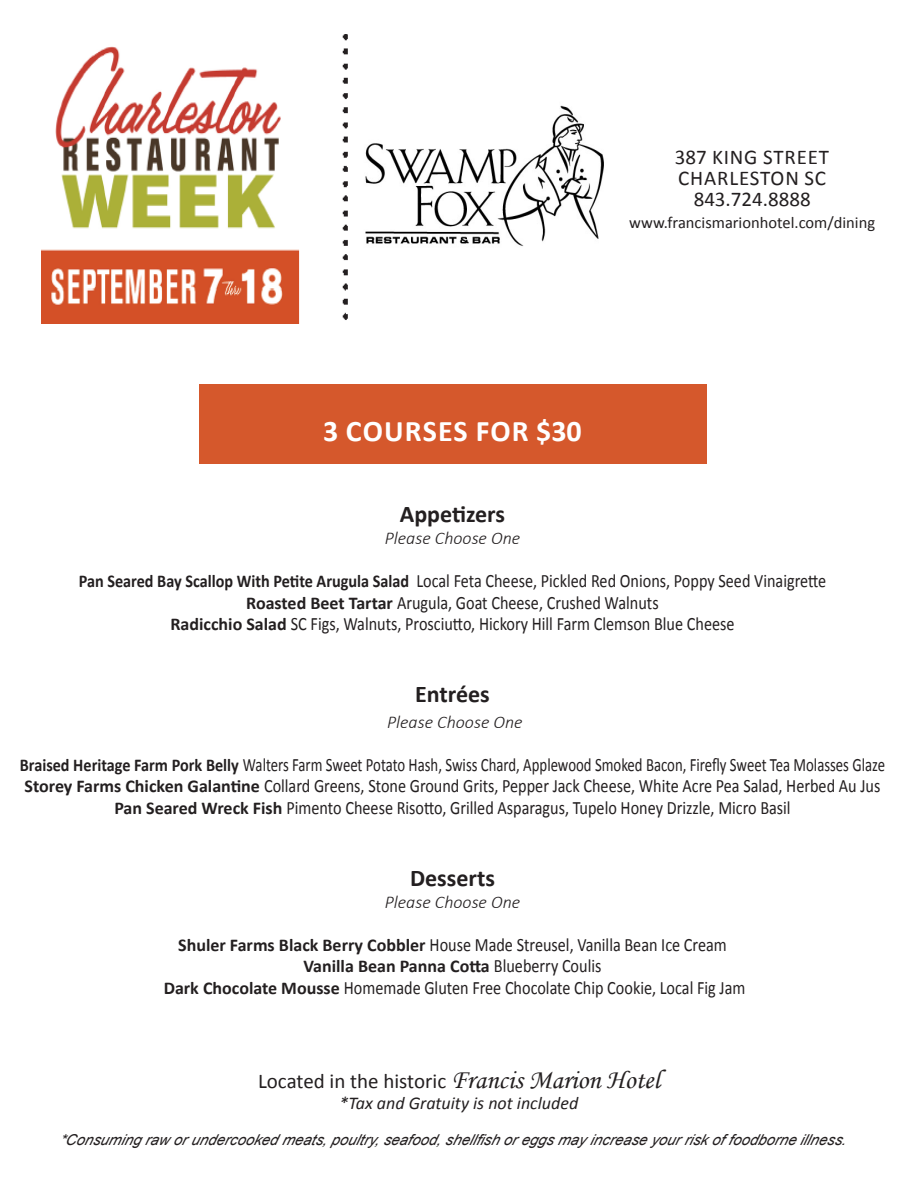
<style>
.page{position:relative;width:918px;height:1188px;background:#fff}
.page>*{position:absolute;margin:0;border:0;box-sizing:border-box;transform-origin:0 0}
.t1{font:700 30px "Calibri";letter-spacing:.03em;color:#fff}
.t2{font:700 24px "Calibri";color:#231f20}
.t3{font:21px "Calibri";color:#231f20}
.t4{font:21px "Calibri";letter-spacing:.04em;color:#231f20}
.t5{font:18.9px "Calibri";color:#231f20;scale:.86 1}
.t6{font:18.9px "Calibri";color:#231f20;scale:.78 1}
.t7{font:italic 300 18px "Calibri";color:#231f20}
.t8{font:700 18px "Calibri";color:#231f20}
.t9{font:italic 18px "Calibri";color:#231f20}
.t10{font:16.5px "Calibri";color:#231f20}
.t11{font:italic 15px "Arial";color:#231f20}
.s1{font-weight:700;font-size:18px}
.s2{font-weight:400;font-size:18.9px}
.s3{font-family:"Monotype Corsiva";font-size:27px}
</style>
<div class="page">
<img style="left:365px;top:105px;width:239px;height:141px">
<img style="left:41px;top:35px;width:307px;height:289px">
<div style="left:199px;top:384px;width:507px;height:80px;background:#d5582c"></div>
<p class="t4" style="left:675px;top:144px;width:156px">387 KING STREET</p>
<p class="t4" style="left:678px;top:165px;width:149px">CHARLESTON SC</p>
<p class="t3" style="left:694px;top:186px;width:119px">843.724.8888</p>
<p class="t10" style="left:629px;top:212px;width:247px">www.francismarionhotel.com/dining</p>
<p class="t1" style="left:323px;top:412px;width:260px">3 COURSES FOR $30</p>
<p class="t2" style="left:400px;top:499px;width:107px">Appetizers</p>
<p class="t7" style="left:385px;top:527px;width:137px">Please Choose One</p>
<p class="t5" style="left:79px;top:569px;width:871px"><span class="s1">Pan Seared Bay Scallop With Petite Arugula Salad</span> Local Feta Cheese, Pickled Red Onions, Poppy Seed Vinaigrette</p>
<p class="t5" style="left:246px;top:591px;width:481px"><span class="s1">Roasted Beet Tartar</span> Arugula, Goat Cheese, Crushed Walnuts</p>
<p class="t5" style="left:170px;top:612px;width:657px"><span class="s1">Radicchio Salad</span> SC Figs, Walnuts, Prosciutto, Hickory Hill Farm Clemson Blue Cheese</p>
<p class="t2" style="left:415px;top:679px;width:76px">Entrées</p>
<p class="t7" style="left:387px;top:711px;width:137px">Please Choose One</p>
<p class="t6" style="left:20px;top:753px;width:1111px"><span class="s1">Braised Heritage Farm Pork Belly</span> Walters Farm Sweet Potato Hash, Swiss Chard, Applewood Smoked Bacon, Firefly Sweet Tea Molasses Glaze</p>
<p class="t5" style="left:25px;top:774px;width:997px"><span class="s1">Storey Farms Chicken Galantine</span> Collard Greens, Stone Ground Grits, Pepper Jack Cheese, White Acre Pea Salad, Herbed Au Jus</p>
<p class="t5" style="left:114px;top:796px;width:788px"><span class="s1">Pan Seared Wreck Fish</span> Pimento Cheese Risotto, Grilled Asparagus, Tupelo Honey Drizzle, Micro Basil</p>
<p class="t2" style="left:410px;top:863px;width:86px">Desserts</p>
<p class="t7" style="left:385px;top:891px;width:137px">Please Choose One</p>
<p class="t5" style="left:178px;top:933px;width:639px"><span class="s1">Shuler Farms Black Berry Cobbler</span> House Made Streusel, Vanilla Bean Ice Cream</p>
<p class="t8" style="left:304px;top:955px;width:299px">Vanilla Bean Panna Cotta <span class="s2">Blueberry Coulis</span></p>
<p class="t5" style="left:164px;top:976px;width:678px"><span class="s1">Dark Chocolate Mousse</span> Homemade Gluten Free Chocolate Chip Cookie, Local Fig Jam</p>
<p class="t3" style="left:258px;top:1068px;width:403px">Located in the historic <span class="s3">Francis Marion Hotel</span></p>
<p class="t9" style="left:340px;top:1091px;width:240px">*Tax and Gratuity is not included</p>
<p class="t11" style="left:59px;top:1130px;width:794px">*Consumingraw orundercookedmeats,poultry,seafood,shellfishoreggsmayincreaseyourriskof foodborneillness.</p>
</div>
